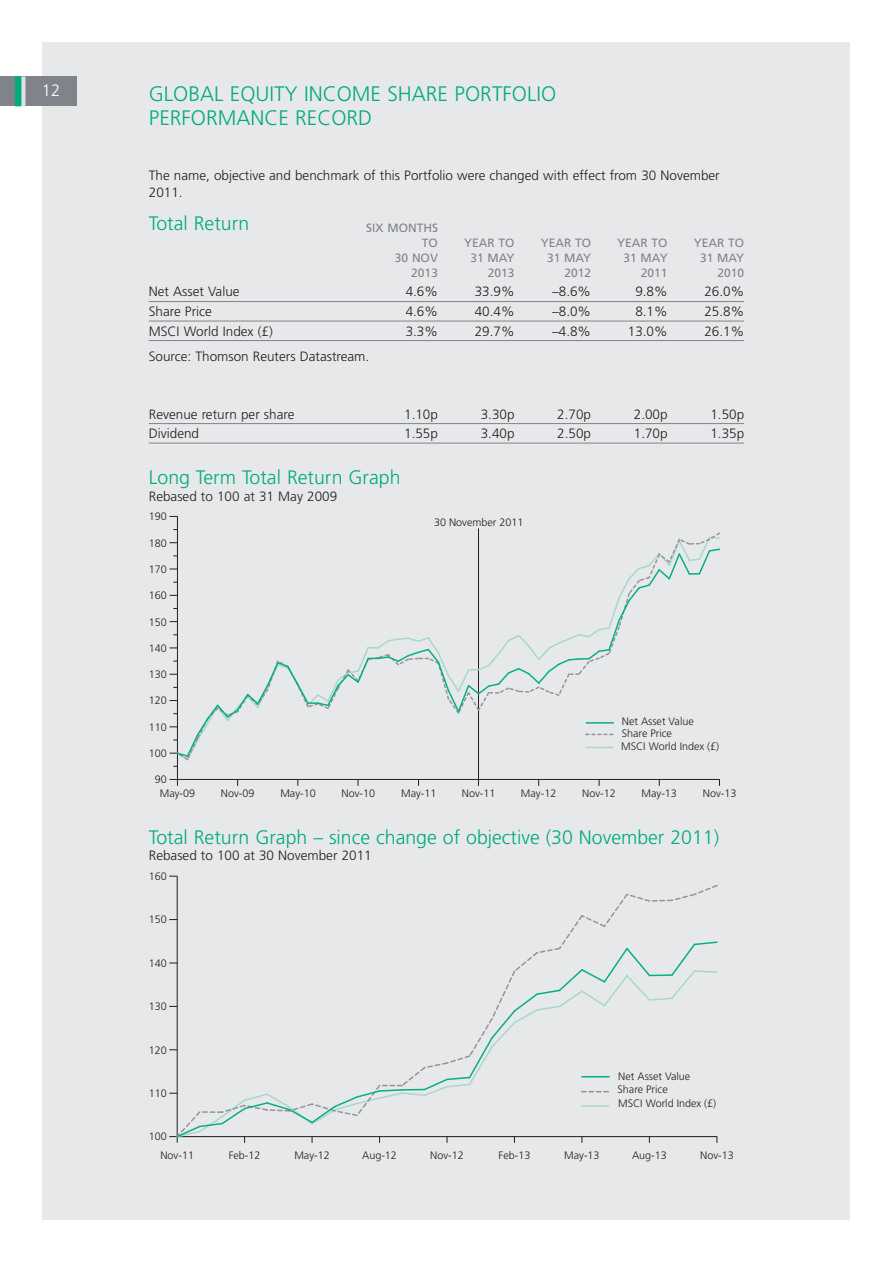
<style>
.page{position:relative;width:893px;height:1263px;background:#fff}
.page>*{position:absolute;margin:0;border:0;box-sizing:border-box;transform-origin:0 0}
.t1{font:300 21px/24px "Frutiger";color:#00ac7c}
.t2{font:300 19.5px "Frutiger";color:#00ac7c}
.t3{font:300 16.5px "Frutiger";color:#fff}
.t4{font:300 13.5px/16.5px "Frutiger";color:#231f20}
.t5{font:12px/15px "Frutiger";color:#80838a;text-align:right}
.t6{font:300 10.8px "Frutiger";color:#231f20}
</style>
<div class="page">
<div style="left:43px;top:43px;width:807px;height:1177px;background:#e7e8e9"></div>
<hr style="left:149px;top:301px;width:595px;height:1px;background:#80838a">
<hr style="left:149px;top:321px;width:595px;height:1px;background:#80838a">
<hr style="left:149px;top:340px;width:595px;height:1px;background:#80838a">
<hr style="left:149px;top:423px;width:595px;height:1px;background:#80838a">
<hr style="left:149px;top:443px;width:595px;height:1px;background:#80838a">
<hr style="left:177px;top:779px;width:542px;height:1px;background:#231f20">
<hr style="left:478px;top:528px;width:1px;height:258px;background:#231f20">
<hr style="left:177px;top:516px;width:1px;height:263px;background:#231f20">
<svg style="left:170px;top:779px;width:8px;height:7px"></svg>
<svg style="left:170px;top:529px;width:551px;height:238px"></svg>
<hr style="left:177px;top:876px;width:1px;height:260px;background:#231f20">
<svg style="left:169px;top:884px;width:549px;height:259px"></svg>
<div style="left:0;top:77px;width:77px;height:29px;background:#80838a"></div>
<div style="left:21px;top:77px;width:5px;height:29px;background:#dfe0e1"></div>
<div style="left:15px;top:77px;width:6px;height:29px;background:#00ac7c"></div>
<p class="t3" style="left:42px;top:83px;width:20px">12</p>
<p class="t1" style="left:149px;top:83px;width:409px">GLOBAL EQUITY INCOME SHARE PORTFOLIO<br>PERFORMANCE RECORD</p>
<p class="t4" style="left:149px;top:168px;width:572px">The name, objective and benchmark of this Portfolio were changed with effect from 30 November<br>2011.</p>
<p class="t2" style="left:149px;top:216px;width:102px">Total Return</p>
<p class="t5" style="left:366px;top:221px;width:73px">SIX MONTHS<br>TO</p>
<p class="t5" style="left:464px;top:236px;width:52px">YEAR TO</p>
<p class="t5" style="left:541px;top:236px;width:52px">YEAR TO</p>
<p class="t5" style="left:617px;top:236px;width:52px">YEAR TO</p>
<p class="t5" style="left:694px;top:236px;width:52px">YEAR TO</p>
<p class="t5" style="left:395px;top:251px;width:45px">30 NOV</p>
<p class="t5" style="left:470px;top:251px;width:46px">31 MAY</p>
<p class="t5" style="left:547px;top:251px;width:46px">31 MAY</p>
<p class="t5" style="left:624px;top:251px;width:46px">31 MAY</p>
<p class="t5" style="left:700px;top:251px;width:46px">31 MAY</p>
<p class="t5" style="left:411px;top:266px;width:28px">2013</p>
<p class="t5" style="left:488px;top:266px;width:28px">2013</p>
<p class="t5" style="left:564px;top:266px;width:28px">2012</p>
<p class="t5" style="left:641px;top:266px;width:28px">2011</p>
<p class="t5" style="left:717px;top:266px;width:28px">2010</p>
<p class="t4" style="left:149px;top:285px;width:92px">Net Asset Value</p>
<p class="t4" style="left:406px;top:285px;width:34px">4.6%</p>
<p class="t4" style="left:475px;top:285px;width:41px">33.9%</p>
<p class="t4" style="left:552px;top:285px;width:41px">–8.6%</p>
<p class="t4" style="left:635px;top:285px;width:34px">9.8%</p>
<p class="t4" style="left:704px;top:285px;width:41px">26.0%</p>
<p class="t4" style="left:149px;top:304px;width:65px">Share Price</p>
<p class="t4" style="left:406px;top:304px;width:34px">4.6%</p>
<p class="t4" style="left:475px;top:304px;width:41px">40.4%</p>
<p class="t4" style="left:552px;top:304px;width:41px">–8.0%</p>
<p class="t4" style="left:635px;top:304px;width:34px">8.1%</p>
<p class="t4" style="left:704px;top:304px;width:41px">25.8%</p>
<p class="t4" style="left:149px;top:324px;width:125px">MSCI World Index (£)</p>
<p class="t4" style="left:406px;top:324px;width:34px">3.3%</p>
<p class="t4" style="left:475px;top:324px;width:41px">29.7%</p>
<p class="t4" style="left:552px;top:324px;width:41px">–4.8%</p>
<p class="t4" style="left:628px;top:324px;width:41px">13.0%</p>
<p class="t4" style="left:704px;top:324px;width:41px">26.1%</p>
<p class="t4" style="left:149px;top:349px;width:222px">Source: Thomson Reuters Datastream.</p>
<p class="t4" style="left:149px;top:407px;width:147px">Revenue return per share</p>
<p class="t4" style="left:404px;top:407px;width:35px">1.10p</p>
<p class="t4" style="left:481px;top:407px;width:35px">3.30p</p>
<p class="t4" style="left:557px;top:407px;width:35px">2.70p</p>
<p class="t4" style="left:634px;top:407px;width:35px">2.00p</p>
<p class="t4" style="left:710px;top:407px;width:35px">1.50p</p>
<p class="t4" style="left:149px;top:426px;width:52px">Dividend</p>
<p class="t4" style="left:404px;top:426px;width:35px">1.55p</p>
<p class="t4" style="left:481px;top:426px;width:35px">3.40p</p>
<p class="t4" style="left:557px;top:426px;width:35px">2.50p</p>
<p class="t4" style="left:634px;top:426px;width:35px">1.70p</p>
<p class="t4" style="left:710px;top:426px;width:35px">1.35p</p>
<p class="t2" style="left:149px;top:469px;width:253px">Long Term Total Return Graph</p>
<p class="t4" style="left:149px;top:489px;width:190px">Rebased to 100 at 31 May 2009</p>
<p class="t6" style="left:149px;top:512px;width:20px">190</p>
<p class="t6" style="left:149px;top:539px;width:20px">180</p>
<p class="t6" style="left:149px;top:565px;width:20px">170</p>
<p class="t6" style="left:149px;top:591px;width:20px">160</p>
<p class="t6" style="left:149px;top:617px;width:20px">150</p>
<p class="t6" style="left:149px;top:644px;width:20px">140</p>
<p class="t6" style="left:149px;top:670px;width:20px">130</p>
<p class="t6" style="left:149px;top:696px;width:20px">120</p>
<p class="t6" style="left:149px;top:723px;width:20px">110</p>
<p class="t6" style="left:149px;top:749px;width:20px">100</p>
<p class="t6" style="left:155px;top:775px;width:14px">90</p>
<p class="t6" style="left:434px;top:517px;width:91px">30 November 2011</p>
<p class="t6" style="left:622px;top:717px;width:74px">Net Asset Value</p>
<p class="t6" style="left:622px;top:729px;width:52px">Share Price</p>
<p class="t6" style="left:621px;top:742px;width:100px">MSCI World Index (£)</p>
<p class="t6" style="left:160px;top:789px;width:37px">May-09</p>
<p class="t6" style="left:221px;top:789px;width:35px">Nov-09</p>
<p class="t6" style="left:280px;top:789px;width:37px">May-10</p>
<p class="t6" style="left:341px;top:789px;width:35px">Nov-10</p>
<p class="t6" style="left:401px;top:789px;width:37px">May-11</p>
<p class="t6" style="left:462px;top:789px;width:35px">Nov-11</p>
<p class="t6" style="left:521px;top:789px;width:37px">May-12</p>
<p class="t6" style="left:582px;top:789px;width:35px">Nov-12</p>
<p class="t6" style="left:642px;top:789px;width:37px">May-13</p>
<p class="t6" style="left:703px;top:789px;width:35px">Nov-13</p>
<p class="t2" style="left:149px;top:829px;width:572px">Total Return Graph – since change of objective (30 November 2011)</p>
<p class="t4" style="left:149px;top:848px;width:224px">Rebased to 100 at 30 November 2011</p>
<p class="t6" style="left:149px;top:872px;width:20px">160</p>
<p class="t6" style="left:149px;top:915px;width:20px">150</p>
<p class="t6" style="left:149px;top:959px;width:20px">140</p>
<p class="t6" style="left:149px;top:1002px;width:20px">130</p>
<p class="t6" style="left:149px;top:1045px;width:20px">120</p>
<p class="t6" style="left:149px;top:1089px;width:20px">110</p>
<p class="t6" style="left:149px;top:1132px;width:20px">100</p>
<p class="t6" style="left:618px;top:1072px;width:74px">Net Asset Value</p>
<p class="t6" style="left:618px;top:1085px;width:52px">Share Price</p>
<p class="t6" style="left:618px;top:1099px;width:100px">MSCI World Index (£)</p>
<p class="t6" style="left:160px;top:1151px;width:35px">Nov-11</p>
<p class="t6" style="left:229px;top:1151px;width:33px">Feb-12</p>
<p class="t6" style="left:294px;top:1151px;width:37px">May-12</p>
<p class="t6" style="left:362px;top:1151px;width:36px">Aug-12</p>
<p class="t6" style="left:430px;top:1151px;width:35px">Nov-12</p>
<p class="t6" style="left:499px;top:1151px;width:33px">Feb-13</p>
<p class="t6" style="left:564px;top:1151px;width:37px">May-13</p>
<p class="t6" style="left:632px;top:1151px;width:36px">Aug-13</p>
<p class="t6" style="left:700px;top:1151px;width:35px">Nov-13</p>
</div>
